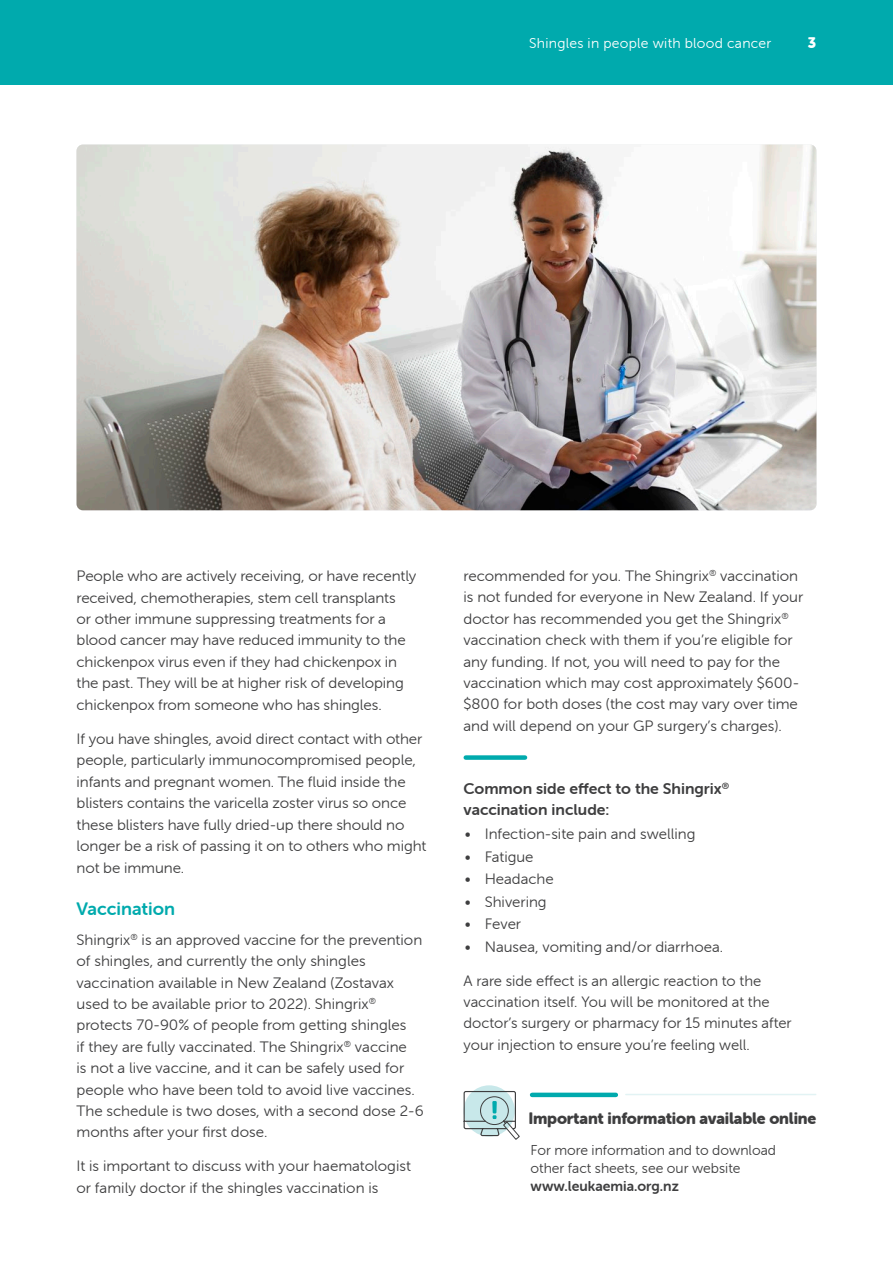
<style>
.page{position:relative;width:893px;height:1263px;background:#fff}
.page>*{position:absolute;margin:0;border:0;box-sizing:border-box;transform-origin:0 0}
.Head02{font:18px "Museo Sans Rounded 700";color:#00aaad}
.t1{font:16.2px "Museo Sans Rounded 900";letter-spacing:-.01em;color:#3e3e3f}
.subhead{font:15.6px/21px "Museo Sans Rounded 700";color:#3e3e3f}
.Body{font:15px/21.5px "Museo Sans Rounded 300";color:#3e3e3f}
.t2{font:15px "Museo Sans Rounded 900";color:#fff}
.t3{font:14.25px/18px "Museo Sans Rounded 300";color:#3e3e3f}
.t4{font:14.25px "Museo Sans Rounded 300";letter-spacing:.02em;color:#fff}
.s1{font-family:"Museo Sans Rounded 700"}
</style>
<div class="page">
<div style="left:0;top:0;width:893px;height:85px;background:#00aaad"></div>
<div style="left:466px;top:755px;width:59px;height:5px;background:#00aaad"></div>
<img style="left:77px;top:145px;width:739px;height:365px">
<hr style="left:626px;top:1094px;width:190px;height:1px;background:#e2f3f4">
<hr style="left:532px;top:1093px;width:84px;height:4px;background:#00aaad">
<div style="left:464px;top:1085px;width:51px;height:51px;background:#c8e8ea;border-radius:50%"></div>
<svg style="left:463px;top:1090px;width:57px;height:50px"></svg>
<p class="t4" style="left:529px;top:36px;width:244px">Shingles in people with blood cancer</p>
<p class="t2" style="left:808px;top:34px;width:10px">3</p>
<p class="Body" style="left:77px;top:565px;width:341px">People who are actively receiving, or have recently received, chemotherapies, stem cell transplants<br>or other immune suppressing treatments for a blood cancer may have reduced immunity to the chickenpox virus even if they had chickenpox in the past. They will be at higher risk of developing chickenpox from someone who has shingles.</p>
<p class="Body" style="left:77px;top:728px;width:351px">If you have shingles, avoid direct contact with other people, particularly immunocompromised people, infants and pregnant women. The fluid inside the blisters contains the varicella zoster virus so once these blisters have fully dried-up there should no longer be a risk of passing it on to others who might not be immune.</p>
<p class="Head02" style="left:77px;top:899px;width:100px">Vaccination</p>
<p class="Body" style="left:77px;top:929px;width:349px">Shingrix<sup>®</sup> is an approved vaccine for the prevention of shingles, and currently the only shingles vaccination available in New Zealand (Zostavax used to be available prior to 2022). Shingrix<sup>® </sup>protects 70-90% of people from getting shingles<br>if they are fully vaccinated. The Shingrix<sup>®</sup> vaccine<br>is not a live vaccine, and it can be safely used for people who have been told to avoid live vaccines.<br>The schedule is two doses, with a second dose 2-6 months after your first dose.</p>
<p class="Body" style="left:77px;top:1156px;width:336px">It is important to discuss with your haematologist or family doctor if the shingles vaccination is</p>
<p class="Body" style="left:463px;top:565px;width:341px">recommended for you. The Shingrix<sup>®</sup> vaccination is not funded for everyone in New Zealand. If your doctor has recommended you get the Shingrix<sup>® </sup>vaccination check with them if you’re eligible for any funding. If not, you will need to pay for the vaccination which may cost approximately $600- $800 for both doses (the cost may vary over time and will depend on your GP surgery’s charges).</p>
<p class="subhead" style="left:463px;top:779px;width:267px">Common side effect to the Shingrix<sup>® </sup>vaccination include:</p>
<p class="Body" style="left:465px;top:823px;width:232px">• Infection-site pain and swelling</p>
<p class="Body" style="left:465px;top:846px;width:70px">• Fatigue</p>
<p class="Body" style="left:465px;top:868px;width:91px">• Headache</p>
<p class="Body" style="left:465px;top:891px;width:83px">• Shivering</p>
<p class="Body" style="left:465px;top:913px;width:58px">• Fever</p>
<p class="Body" style="left:465px;top:936px;width:260px">• Nausea, vomiting and/or diarrhoea.</p>
<p class="Body" style="left:463px;top:970px;width:330px">A rare side effect is an allergic reaction to the vaccination itself. You will be monitored at the doctor’s surgery or pharmacy for 15 minutes after your injection to ensure you’re feeling well.</p>
<p class="t1" style="left:528px;top:1109px;width:289px">Important information available online</p>
<p class="t3" style="left:531px;top:1141px;width:247px">For more information and to download other fact sheets, see our website <span class="s1">www.leukaemia.org.nz</span></p>
</div>
